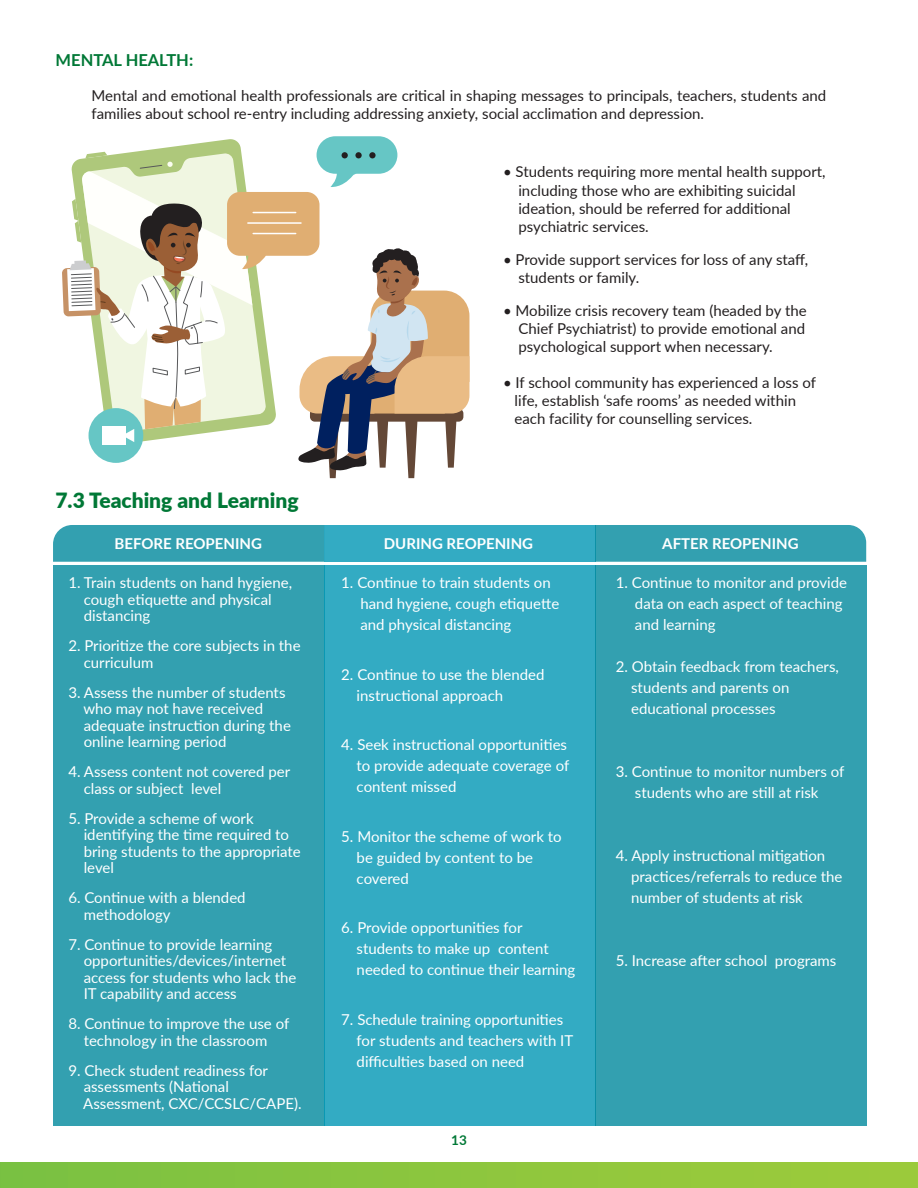
<style>
.page{position:relative;width:918px;height:1188px;background:#fff}
.page>*{position:absolute;margin:0;border:0;box-sizing:border-box;transform-origin:0 0}
.t1{font:900 21px "Lato";color:#007836}
.t2{font:700 16.5px "Lato";color:#007836}
.t3{font:15px/21px "Lato";color:#fff}
.t4{font:15px/18px "Lato";color:#231f20}
.t5{font:700 15px "Lato";color:#fff}
.t6{font:700 13.5px "Lato";color:#007836}
</style>
<div class="page">
<div style="left:53px;top:566px;width:271px;height:560px;background:#33a0b0"></div>
<div style="left:324px;top:566px;width:271px;height:560px;background:#33abc3"></div>
<div style="left:595px;top:566px;width:271px;height:560px;background:#33a0b0"></div>
<div style="left:53px;top:525px;width:271px;height:37px;background:#33a0b0"></div>
<div style="left:324px;top:525px;width:271px;height:37px;background:#33abc3"></div>
<div style="left:595px;top:525px;width:271px;height:37px;background:#33a0b0"></div>
<div style="left:0;top:1162px;width:918px;height:26px;background:linear-gradient(to right,#7ac142,#9ecb3a)"></div>
<svg style="left:62px;top:136px;width:407px;height:342px"></svg>
<p class="t2" style="left:56px;top:47px;width:139px">MENTAL HEALTH:</p>
<p class="t4" style="left:92px;top:86px;width:736px">Mental and emotional health professionals are critical in shaping messages to principals, teachers, students and families about school re-entry including addressing anxiety, social acclimation and depression.</p>
<h1 class="t1" style="left:55px;top:484px;width:245px">7.3 Teaching and Learning</h1>
<p class="t4" style="left:518px;top:162px;width:309px;text-indent:-15px">• Students requiring more mental health support, including those who are exhibiting suicidal ideation, should be referred for additional psychiatric services.</p>
<p class="t4" style="left:518px;top:250px;width:291px;text-indent:-15px">• Provide support services for loss of any staff, students or family.</p>
<p class="t4" style="left:518px;top:301px;width:290px;text-align:justify;text-indent:-15px">• Mobilize crisis recovery team (headed by the Chief Psychiatrist) to provide emotional and psychological support when necessary.</p>
<p class="t4" style="left:515px;top:373px;width:303px;text-indent:-12px">• If school community has experienced a loss of life, establish ‘safe rooms’ as needed within each facility for counselling services.</p>
<p class="t5" style="left:115px;top:533px;width:149px">BEFORE REOPENING</p>
<p class="t5" style="left:384px;top:533px;width:151px">DURING REOPENING</p>
<p class="t5" style="left:662px;top:533px;width:138px">AFTER REOPENING</p>
<p class="t3" style="left:84px;top:574px;width:210px;line-height:16.5px;text-indent:-15px">1. Train students on hand hygiene, cough etiquette and physical distancing</p>
<p class="t3" style="left:84px;top:637px;width:218px;line-height:16.5px;text-indent:-15px">2. Prioritize the core subjects in the curriculum</p>
<p class="t3" style="left:83px;top:683px;width:209px;line-height:16.5px;text-indent:-15px">3. Assess the number of students who may not have received adequate instruction during the online learning period</p>
<p class="t3" style="left:84px;top:763px;width:208px;line-height:16.5px;text-indent:-15px">4. Assess content not covered per class or subject level</p>
<p class="t3" style="left:84px;top:809px;width:219px;line-height:16.5px;text-indent:-15px">5. Provide a scheme of work identifying the time required to bring students to the appropriate level</p>
<p class="t3" style="left:84px;top:889px;width:163px;line-height:16.5px;text-indent:-15px">6. Continue with a blended methodology</p>
<p class="t3" style="left:84px;top:935px;width:214px;line-height:16.5px;text-indent:-15px">7. Continue to provide learning opportunities/devices/internet access for students who lack the<br>IT capability and access</p>
<p class="t3" style="left:68px;top:1015px;width:222px;line-height:16.5px;text-align:center">8. Continue to improve the use of technology in the classroom</p>
<p class="t3" style="left:83px;top:1061px;width:220px;line-height:16.5px;text-indent:-15px">9. Check student readiness for assessments (National<br>Assessment, CXC/CCSLC/CAPE).</p>
<p class="t3" style="left:360px;top:572px;width:200px;text-indent:-19px">1. Continue to train students on hand hygiene, cough etiquette and physical distancing</p>
<p class="t3" style="left:357px;top:663px;width:189px;text-indent:-15px">2. Continue to use the blended instructional approach</p>
<p class="t3" style="left:357px;top:734px;width:214px;text-indent:-15px">4. Seek instructional opportunities to provide adequate coverage of content missed</p>
<p class="t3" style="left:357px;top:825px;width:207px;text-indent:-15px">5. Monitor the scheme of work to be guided by content to be covered</p>
<p class="t3" style="left:357px;top:917px;width:220px;text-indent:-15px">6. Provide opportunities for students to make up content needed to continue their learning</p>
<p class="t3" style="left:357px;top:1008px;width:218px;text-indent:-15px">7. Schedule training opportunities for students and teachers with IT difficulties based on need</p>
<p class="t6" style="left:451px;top:1130px;width:17px">13</p>
<p class="t3" style="left:635px;top:572px;width:214px;text-indent:-19px">1. Continue to monitor and provide data on each aspect of teaching and learning</p>
<p class="t3" style="left:631px;top:656px;width:209px;text-indent:-15px">2. Obtain feedback from teachers, students and parents on educational processes</p>
<p class="t3" style="left:616px;top:761px;width:230px;text-align:center">3. Continue to monitor numbers of students who are still at risk</p>
<p class="t3" style="left:631px;top:845px;width:213px;text-indent:-15px">4. Apply instructional mitigation practices/referrals to reduce the number of students at risk</p>
<p class="t3" style="left:616px;top:950px;width:222px">5. Increase after school programs</p>
</div>
